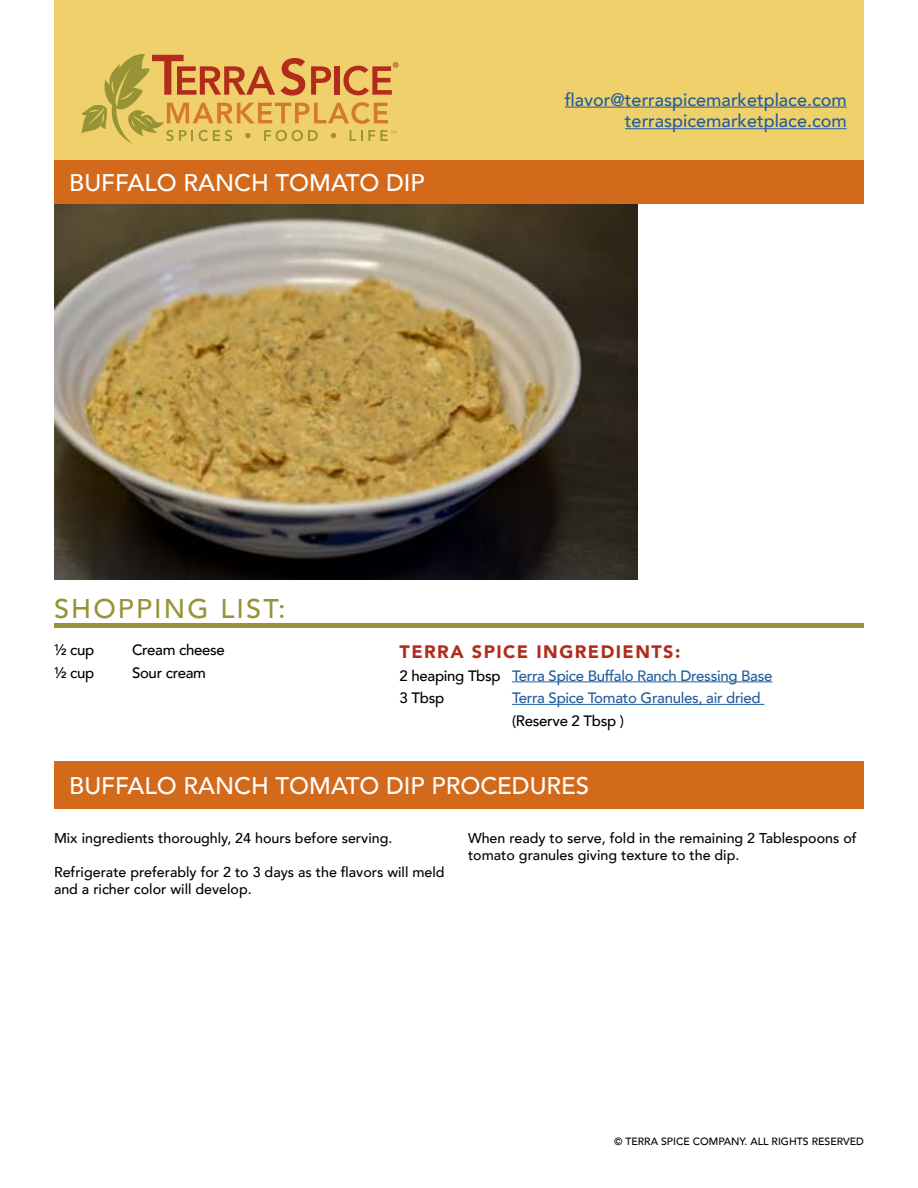
<style>
.page{position:relative;width:918px;height:1188px;background:#fff}
.page>*{position:absolute;margin:0;border:0;box-sizing:border-box;transform-origin:0 0}
.t1{font:500 27px "Avenir";letter-spacing:.08em;color:#969436}
.t2{font:500 24px "Avenir";color:#fff}
.t3{font:500 18px/21.6px "Avenir";color:#215e9e;text-align:right}
.t4{font:900 18px "Avenir";letter-spacing:.08em;color:#b22c1c}
.t5{font:500 15px/22.5px "Avenir";letter-spacing:-.02em;color:#215e9e}
.t6{font:500 15px "Avenir";letter-spacing:-.02em;color:#000}
.t7{font:500 14.25px/17.1px "Avenir";color:#000}
.t8{font:500 10.5px "Avenir";color:#000}
.s1{color:#000}
</style>
<div class="page">
<img style="left:54px;top:204px;width:583px;height:376px">
<div style="left:54px;top:0;width:810px;height:176px;background:#efd06a"></div>
<div style="left:54px;top:160px;width:810px;height:44px;background:#d3691b"></div>
<div style="left:54px;top:761px;width:810px;height:48px;background:#d3691b"></div>
<svg style="left:81px;top:54px;width:317px;height:90px"></svg>
<hr style="left:565px;top:107px;width:282px;height:1px;background:#215e9e">
<hr style="left:625px;top:128px;width:222px;height:1px;background:#215e9e">
<div style="left:54px;top:623px;width:810px;height:5px;background:#969436"></div>
<hr style="left:512px;top:682px;width:260px;height:1px;background:#215e9e">
<hr style="left:512px;top:704px;width:252px;height:1px;background:#215e9e">
<h2 class="t2" style="left:69px;top:162px;width:357px">BUFFALO RANCH TOMATO DIP</h2>
<p class="t3" style="left:565px;top:88px;width:283px">flavor@terraspicemarketplace.com terraspicemarketplace.com</p>
<h1 class="t1" style="left:54px;top:585px;width:233px">SHOPPING LIST:</h1>
<p class="t6" style="left:54px;top:637px;width:42px">½ cup</p>
<p class="t6" style="left:132px;top:637px;width:94px">Cream cheese</p>
<p class="t6" style="left:54px;top:660px;width:42px">½ cup</p>
<p class="t6" style="left:132px;top:660px;width:76px">Sour cream</p>
<p class="t4" style="left:400px;top:637px;width:282px">TERRA SPICE INGREDIENTS:</p>
<p class="t5" style="left:400px;top:663px;width:374px"><span class="s1">2 heaping Tbsp</span> Terra Spice Buffalo Ranch Dressing Base<br><span class="s1">3 Tbsp</span></p>
<p class="t5" style="left:512px;top:686px;width:250px">Terra Spice Tomato Granules, air dried</p>
<p class="t6" style="left:512px;top:708px;width:113px">(Reserve 2 Tbsp )</p>
<h2 class="t2" style="left:69px;top:764px;width:521px">BUFFALO RANCH TOMATO DIP PROCEDURES</h2>
<p class="t7" style="left:54px;top:828px;width:340px">Mix ingredients thoroughly, 24 hours before serving.</p>
<p class="t7" style="left:54px;top:863px;width:392px">Refrigerate preferably for 2 to 3 days as the flavors will meld and a richer color will develop.</p>
<p class="t7" style="left:468px;top:828px;width:390px">When ready to serve, fold in the remaining 2 Tablespoons of tomato granules giving texture to the dip.</p>
<p class="t8" style="left:614px;top:1132px;width:251px">© TERRA SPICE COMPANY. ALL RIGHTS RESERVED</p>
</div>
